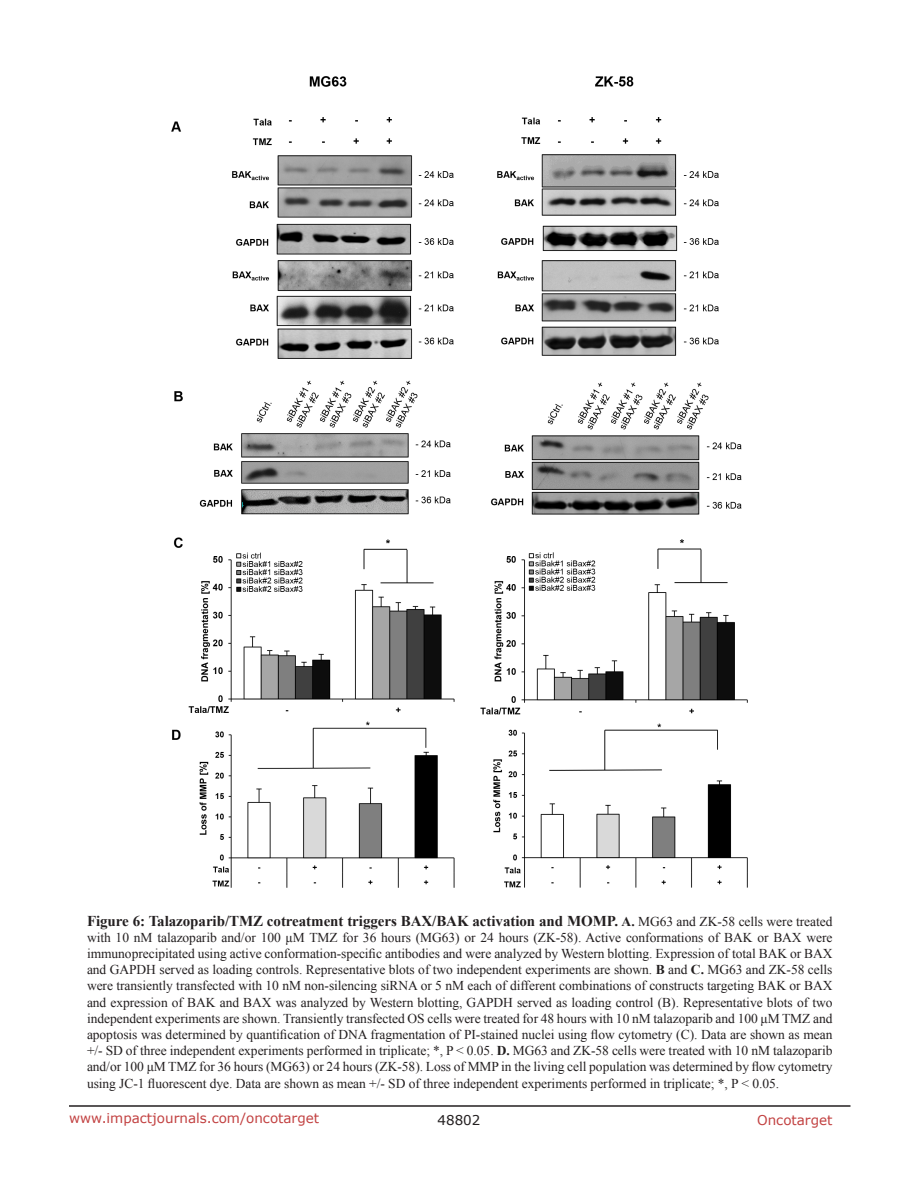
<style>
.page{position:relative;width:918px;height:1188px;background:#fff}
.page>*{position:absolute;margin:0;border:0;box-sizing:border-box;transform-origin:0 0}
.figuretext{font:700 15px "Times New Roman";letter-spacing:-.005em;color:#231f20}
.figuretext-2{font:13.5px/16.2px "Times New Roman";letter-spacing:-.005em;color:#231f20;text-align:justify}
.t1{font:13.5px "Verdana";color:#c24141}
.t2{font:13.5px "Verdana";color:#231f20}
.s1{font-size:13.5px}
.s2{font-weight:400;font-size:13.5px}
.s3{font-weight:700}
</style>
<div class="page">
<hr style="left:69px;top:1105px;width:781px;height:2px;background:#231f20">
<img style="left:171px;top:76px;width:577px;height:812px">
<p class="figuretext" style="left:87px;top:910px;width:747px">Figure 6: Talazoparib/TMZ cotreatment triggers BAX/BAK activation and MOMP. <span class="s1">A.</span> <span class="s2">MG63 and ZK-58 cells were treated</span></p>
<p class="figuretext-2" style="left:87px;top:929px;width:747px">with 10 nM talazoparib and/or 100 μM TMZ for 36 hours (MG63) or 24 hours (ZK-58). Active conformations of BAK or BAX were immunoprecipitated using active conformation-specific antibodies and were analyzed by Western blotting. Expression of total BAK or BAX and GAPDH served as loading controls. Representative blots of two independent experiments are shown. <span class="s3">B</span> and <span class="s3">C.</span> MG63 and ZK-58 cells were transiently transfected with 10 nM non-silencing siRNA or 5 nM each of different combinations of constructs targeting BAK or BAX and expression of BAK and BAX was analyzed by Western blotting, GAPDH served as loading control (B). Representative blots of two independent experiments are shown. Transiently transfected OS cells were treated for 48 hours with 10 nM talazoparib and 100 μM TMZ and apoptosis was determined by quantification of DNA fragmentation of PI-stained nuclei using flow cytometry (C). Data are shown as mean +/- SD of three independent experiments performed in triplicate; *, P &lt; 0.05. <span class="s3">D.</span> MG63 and ZK-58 cells were treated with 10 nM talazoparib and/or 100 μM TMZ for 36 hours (MG63) or 24 hours (ZK-58). Loss of MMP in the living cell population was determined by flow cytometry using JC-1 fluorescent dye. Data are shown as mean +/- SD of three independent experiments performed in triplicate; *, P &lt; 0.05.</p>
<p class="t1" style="left:69px;top:1109px;width:252px">www.impactjournals.com/oncotarget</p>
<p class="t2" style="left:438px;top:1111px;width:44px">48802</p>
<p class="t1" style="left:757px;top:1111px;width:77px">Oncotarget</p>
</div>
